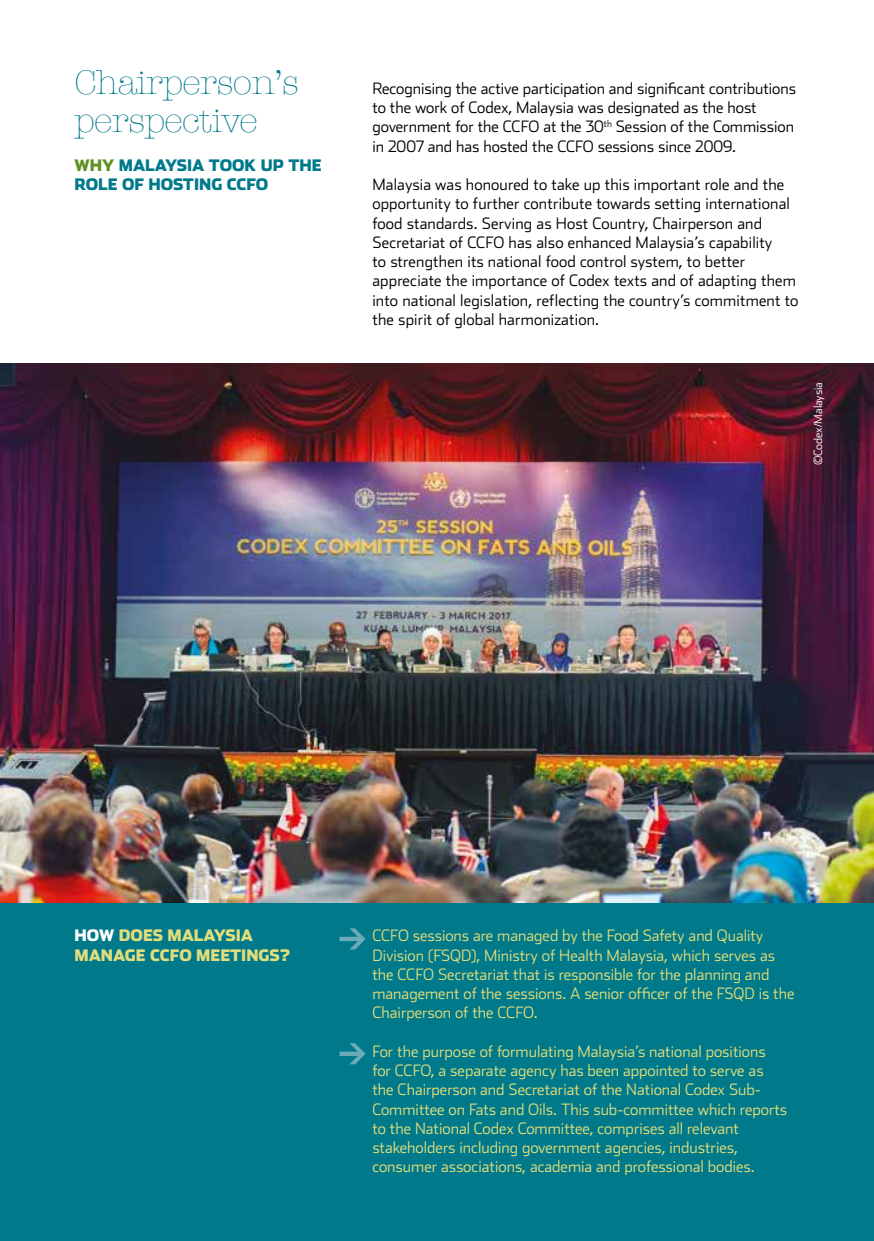
<style>
.page{position:relative;width:874px;height:1241px;background:#fff}
.page>*{position:absolute;margin:0;border:0;box-sizing:border-box;transform-origin:0 0}
.t1{font:300 35px/38.5px "American Typewriter";letter-spacing:-.02em;color:#00798a}
.t2{font:300 15.75px/19.2px "Stainless";letter-spacing:.01em;color:#000}
.t3{font:300 15.75px/19.2px "Stainless";color:#e1dd7b}
.t4{font:900 15.75px/19.2px "Stainless";color:#00798a}
.t5{font:900 15.75px/19.2px "Stainless";color:#e1dd7b}
.t6{font:300 11.38px "Stainless";color:#fff}
.s1{color:#5d9021}
.s2{color:#fff}
</style>
<div class="page">
<div style="left:0;top:883px;width:873px;height:357px;background:#00798a"></div>
<img style="left:0;top:363px;width:873px;height:539px">
<svg style="left:339px;top:928px;width:26px;height:21px"></svg>
<svg style="left:339px;top:1043px;width:26px;height:21px"></svg>
<h1 class="t1" style="left:74px;top:62px;width:226px">Chairperson’s perspective</h1>
<p class="t4" style="left:74px;top:155px;width:248px"><span class="s1">WHY</span> MALAYSIA TOOK UP THE<br>ROLE OF HOSTING CCFO</p>
<p class="t2" style="left:372px;top:78px;width:425px">Recognising the active participation and significant contributions to the work of Codex, Malaysia was designated as the host government for the CCFO at the 30<sup>th</sup> Session of the Commission in 2007 and has hosted the CCFO sessions since 2009.</p>
<p class="t2" style="left:372px;top:174px;width:427px">Malaysia was honoured to take up this important role and the opportunity to further contribute towards setting international food standards. Serving as Host Country, Chairperson and Secretariat of CCFO has also enhanced Malaysia’s capability<br>to strengthen its national food control system, to better appreciate the importance of Codex texts and of adapting them into national legislation, reflecting the country’s commitment to the spirit of global harmonization.</p>
<p class="t6" style="left:811px;top:465px;width:85px;rotate:-90deg">©Codex/Malaysia</p>
<p class="t5" style="left:74px;top:925px;width:217px"><span class="s2">HOW</span> DOES MALAYSIA<br>MANAGE CCFO MEETINGS?</p>
<p class="t3" style="left:372px;top:925px;width:423px">CCFO sessions are managed by the Food Safety and Quality Division (FSQD), Ministry of Health Malaysia, which serves as the CCFO Secretariat that is responsible for the planning and management of the sessions. A senior officer of the FSQD is the Chairperson of the CCFO.</p>
<p class="t3" style="left:372px;top:1041px;width:416px">For the purpose of formulating Malaysia’s national positions for CCFO, a separate agency has been appointed to serve as the Chairperson and Secretariat of the National Codex Sub-Committee on Fats and Oils. This sub-committee which reports to the National Codex Committee, comprises all relevant stakeholders including government agencies, industries, consumer associations, academia and professional bodies.</p>
</div>
